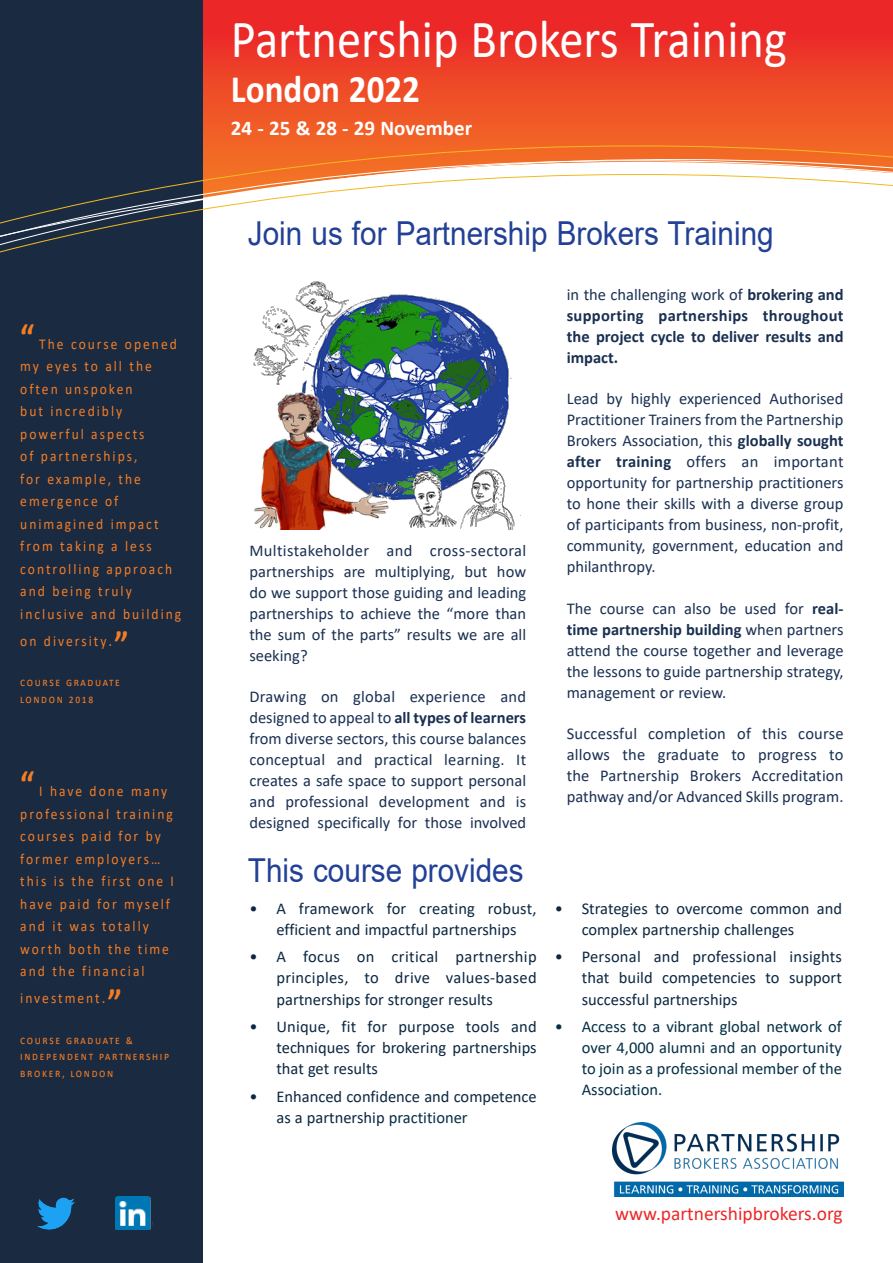
<style>
.page{position:relative;width:893px;height:1263px;background:#fff}
.page>*{position:absolute;margin:0;border:0;box-sizing:border-box;transform-origin:0 0}
.t1{font:54px "Calibri";color:#fff;scale:.9 1}
.t2{font:700 39px "Calibri";color:#fff;scale:.9 1}
.t3{font:700 36px "Calibri";color:#f47d25;scale:.9 1}
.t4{font:33px "Arial";color:#224096;scale:.9 1}
.t5{font:700 21px "Calibri";color:#fff}
.t6{font:19.5px "Calibri";color:#ee2628}
.t7{font:16.5px/21px "Calibri";color:#1a3052;text-align:justify}
.t8{font:16.5px/21px "Calibri";color:#0c2741;text-align:justify}
.t9{font:16.5px/21px "Calibri";color:#052f45;text-align:justify}
.t10{font:700 16.5px/21px "Calibri";color:#1a3052;text-align:justify}
.t11{font:15px/22.5px "Calibri";letter-spacing:.15em;color:#f47d25;scale:.9 1}
.t12{font:12px/16.5px "Calibri";letter-spacing:.15em;color:#f47d25;scale:.9 1}
.s1{font-size:16.5px}
.s2{font-weight:700;font-size:36px}
.s3{font-weight:700}
.s4{color:#052f45}
.s5{font-weight:400}
</style>
<div class="page">
<svg style="left:203px;top:0;width:690px;height:145px;background:#ed4127"></svg>
<div style="left:0;top:0;width:203px;height:1263px;background:#1a2a41"></div>
<svg style="left:0;top:145px;width:893px;height:108px"></svg>
<img style="left:612px;top:1122px;width:231px;height:74px">
<img style="left:253px;top:281px;width:268px;height:249px">
<img style="left:116px;top:1196px;width:37px;height:34px">
<img style="left:37px;top:1197px;width:39px;height:33px">
<p class="t3" style="left:20px;top:311px;width:17px">“</p>
<p class="t11" style="left:20px;top:332px;width:180px;text-indent:19px">The course opened my eyes to all the often unspoken<br>but incredibly powerful aspects<br>of partnerships,<br>for example, the emergence of unimagined impact from taking a less controlling approach and being truly inclusive and building</p>
<p class="t11" style="left:20px;top:629px;width:122px">on diversity<span class="s1">.</span><span class="s2">”</span></p>
<p class="t12" style="left:20px;top:674px;width:112px">Course graduate<br>London 2018</p>
<p class="t3" style="left:20px;top:759px;width:17px">“</p>
<p class="t11" style="left:20px;top:779px;width:172px;text-indent:19px">I have done many professional training courses paid for by former employers… this is the first one I have paid for myself and it was totally worth both the time and the financial</p>
<p class="t11" style="left:20px;top:986px;width:114px">investment<span class="s1">.</span><span class="s2">”</span></p>
<p class="t12" style="left:20px;top:1031px;width:127px">Course graduate &amp;</p>
<p class="t12" style="left:20px;top:1047px;width:167px">Independent Partnershi p<br>Broker, London</p>
<p class="t1" style="left:231px;top:2px;width:619px">Partnership Brokers Training</p>
<p class="t2" style="left:231px;top:61px;width:212px">London 2022</p>
<p class="t5" style="left:231px;top:113px;width:243px">24 - 25 &amp; 28 - 29 November</p>
<p class="t4" style="left:248px;top:211px;width:586px">Join us for Partnership Brokers Training</p>
<p class="t7" style="left:249px;top:539px;width:278px">Multistakeholder and cross-sectoral partnerships are multiplying, but how do we support those guiding and leading partnerships to achieve the “more than the sum of the parts” results we are all seeking?</p>
<p class="t7" style="left:249px;top:685px;width:278px">Drawing on global experience and designed to appeal to <span class="s3">all types of learners </span>from diverse sectors, this course balances conceptual and practical learning. It creates a safe space to support personal and professional development and is designed specifically for those involved</p>
<p class="t4" style="left:248px;top:847px;width:308px">This course provides</p>
<p class="t8" style="left:249px;top:897px;width:289px;text-align:center">• A framework for creating robust, efficient and impactful partnerships</p>
<p class="t8" style="left:276px;top:946px;width:262px;text-indent:-27px">• A focus on critical partnership principles, to drive values-based partnerships for stronger results</p>
<p class="t8" style="left:276px;top:1016px;width:262px;text-indent:-27px">• Unique, fit for purpose tools and techniques for brokering partnerships that get results</p>
<p class="t8" style="left:276px;top:1085px;width:262px;text-indent:-27px">• Enhanced confidence and competence as a partnership <span class="s4">practitioner</span></p>
<p class="t10" style="left:567px;top:284px;width:278px"><span class="s5">in the challenging work of</span> brokering and supporting partnerships throughout the project cycle to deliver results and impact.</p>
<p class="t7" style="left:567px;top:388px;width:278px">Lead by highly experienced Authorised Practitioner Trainers from the Partnership Brokers Association, this <span class="s3">globally sought after training</span> offers an important opportunity for partnership practitioners to hone their skills with a diverse group of participants from business, non-profit, community, government, education and philanthropy.</p>
<p class="t7" style="left:567px;top:597px;width:278px">The course can also be used for <span class="s3">real&shy;time partnership building</span> when partners attend the course together and leverage the lessons to guide partnership strategy, management or review.</p>
<p class="t7" style="left:567px;top:723px;width:278px">Successful completion of this course allows the graduate to progress to the Partnership Brokers Accreditation pathway and/or Advanced Skills program.</p>
<p class="t8" style="left:582px;top:897px;width:262px;text-indent:-27px">• Strategies to overcome common and complex partnership challenges</p>
<p class="t8" style="left:582px;top:946px;width:262px;text-indent:-27px">• Personal and professional insights that build competencies to support successful partnerships</p>
<p class="t9" style="left:582px;top:1016px;width:262px;text-indent:-27px">• Access to a vibrant global network of over 4,000 alumni and an opportunity to join as a professional member of the Association.</p>
<p class="t6" style="left:615px;top:1200px;width:229px">www.partnershipbrokers.org</p>
</div>
